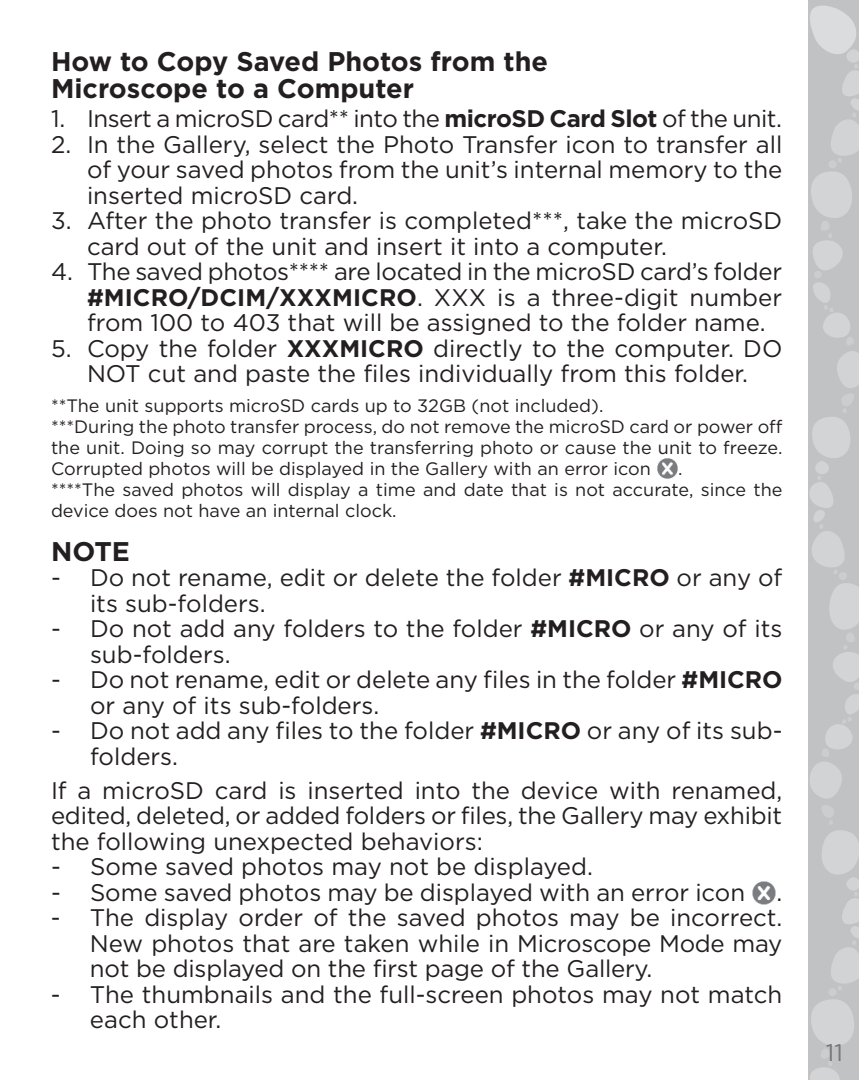
<style>
.page{position:relative;width:859px;height:1080px;background:#fff}
.page>*{position:absolute;margin:0;border:0;box-sizing:border-box;transform-origin:0 0}
.t1{font:700 27px/27px "Gotham HTF";color:#231f20}
.t2{font:24px/25.5px "Gotham HTF";color:#231f20}
.t3{font:24px "Gotham HTF";letter-spacing:-.02em;color:#231f20}
.t4{font:24px "Gotham HTF";color:#76787b}
.t5{font:18px/21px "Gotham HTF";color:#231f20}
.s1{font-weight:700}
</style>
<div class="page">
<svg style="left:808px;top:0;width:51px;height:1080px;background:#c7c8ca"></svg>
<img style="left:657px;top:458px;width:21px;height:21px">
<img style="left:752px;top:881px;width:24px;height:24px">
<p class="t1" style="left:51px;top:47px;width:498px">How to Copy Saved Photos from the<br>Microscope to a Computer</p>
<p class="t3" style="left:51px;top:106px;width:732px">1. Insert a microSD card** into the <span class="s1">microSD Card Slot</span> of the unit.</p>
<p class="t2" style="left:87px;top:131px;width:697px;text-align:justify;text-indent:-36px">2. In the Gallery, select the Photo Transfer icon to transfer all of your saved photos from the unit’s internal memory to the inserted microSD card.</p>
<p class="t2" style="left:87px;top:208px;width:697px;text-indent:-36px">3. After the photo transfer is completed***, take the microSD card out of the unit and insert it into a computer.</p>
<p class="t2" style="left:87px;top:259px;width:697px;text-align:justify;text-indent:-36px">4. The saved photos**** are located in the microSD card’s folder <span class="s1">#MICRO/DCIM/XXXMICRO</span>. XXX is a three-digit number from 100 to 403 that will be assigned to the folder name.</p>
<p class="t2" style="left:51px;top:335px;width:733px;text-align:center">5. Copy the folder <span class="s1">XXXMICRO</span> directly to the computer. DO<br>NOT cut and paste the files individually from this folder.</p>
<p class="t5" style="left:51px;top:395px;width:733px">**The unit supports microSD cards up to 32GB (not included).<br>***During the photo transfer process, do not remove the microSD card or power off the unit. Doing so may corrupt the transferring photo or cause the unit to freeze.<br>Corrupted photos will be displayed in the Gallery with an error icon</p>
<p class="t5" style="left:51px;top:458px;width:733px;text-indent:627px">.<br>****The saved photos will display a time and date that is not accurate, since the device does not have an internal clock.</p>
<p class="t1" style="left:51px;top:537px;width:81px">NOTE</p>
<p class="t2" style="left:90px;top:565px;width:694px;text-indent:-39px">- Do not rename, edit or delete the folder <span class="s1">#MICRO</span> or any of its sub-folders.</p>
<p class="t2" style="left:90px;top:616px;width:694px;text-indent:-39px">- Do not add any folders to the folder <span class="s1">#MICRO</span> or any of its sub-folders.</p>
<p class="t2" style="left:90px;top:667px;width:694px;text-indent:-39px">- Do not rename, edit or delete any files in the folder <span class="s1">#MICRO </span>or any of its sub-folders.</p>
<p class="t2" style="left:90px;top:718px;width:694px;text-indent:-39px">- Do not add any files to the folder <span class="s1">#MICRO</span> or any of its sub&shy;folders.</p>
<p class="t2" style="left:51px;top:777px;width:733px;text-align:justify">If a microSD card is inserted into the device with renamed, edited, deleted, or added folders or files, the Gallery may exhibit the following unexpected behaviors:</p>
<p class="t2" style="left:51px;top:854px;width:543px">- Some saved photos may not be displayed.</p>
<p class="t2" style="left:51px;top:879px;width:696px">- Some saved photos may be displayed with an error icon</p>
<p class="t2" style="left:776px;top:879px;width:7px">.</p>
<p class="t2" style="left:90px;top:905px;width:694px;text-align:justify;text-indent:-39px">- The display order of the saved photos may be incorrect.<br>New photos that are taken while in Microscope Mode may not be displayed on the first page of the Gallery.</p>
<p class="t2" style="left:90px;top:981px;width:694px;text-indent:-39px">- The thumbnails and the full-screen photos may not match each other.</p>
<p class="t4" style="left:826px;top:1039px;width:19px">11</p>
</div>
